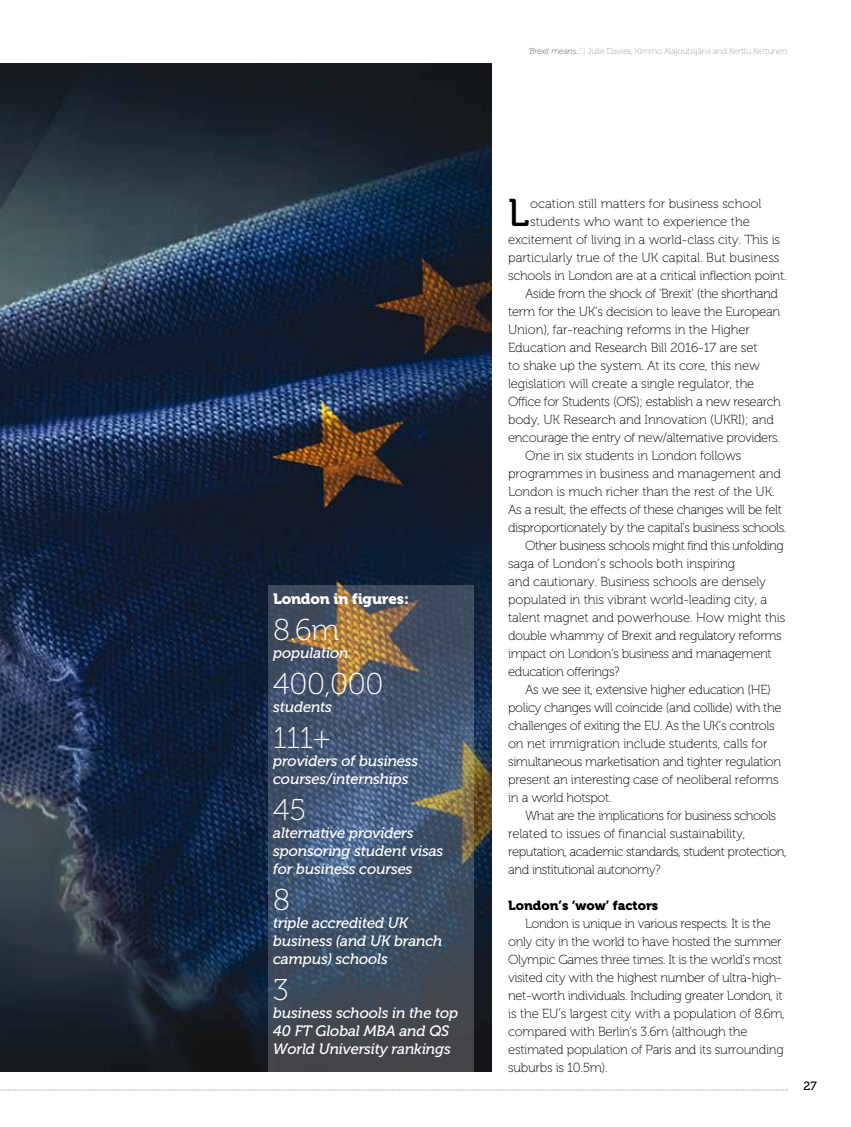
<style>
.page{position:relative;width:851px;height:1127px;background:#fff}
.page>*{position:absolute;margin:0;border:0;box-sizing:border-box;transform-origin:0 0}
.t1{font:38.55px "Museo 500";color:#000}
.t2{font:30px "Museo 100";letter-spacing:-.01em;color:#fff}
.t3{font:italic 15px/18px "Museo 500";letter-spacing:-.01em;color:#fff}
.t4{font:15px "Museo 900";letter-spacing:-.01em;color:#fff}
.t5{font:13.2px/18px "Museo 100";letter-spacing:-.02em;color:#000}
.t6{font:13.2px "Museo 100";color:#000}
.t7{font:13.2px "Museo 100";letter-spacing:-.04em;color:#000}
.t8{font:13.2px "Museo 900";color:#000}
.t9{font:12px "Museo 500";color:#000}
.t10{font:8.7px "Museo 100";letter-spacing:-.02em;color:#9c9e9f}
.s1{font-style:italic;color:#58585a}
</style>
<div class="page">
<svg style="left:0;top:1089px;width:787px;height:1px"></svg>
<img style="left:0;top:64px;width:491px;height:1008px">
<svg style="left:269px;top:586px;width:205px;height:486px;background:#485464"></svg>
<p class="t10" style="left:528px;top:47px;width:260px"><span class="s1">'Brexit means...'</span> | Julie Davies, Kimmo Alajoutsijärvi and Kerttu Kettunen</p>
<p class="t4" style="left:273px;top:590px;width:137px">London in figures:</p>
<h2 class="t2" style="left:273px;top:614px;width:68px">8.6m</h2>
<p class="t3" style="left:273px;top:644px;width:77px">population</p>
<h2 class="t2" style="left:273px;top:668px;width:112px">400,000</h2>
<p class="t3" style="left:273px;top:698px;width:60px">students</p>
<h2 class="t2" style="left:273px;top:722px;width:59px">111+</h2>
<p class="t3" style="left:273px;top:752px;width:147px">providers of business courses/internships</p>
<h2 class="t2" style="left:273px;top:794px;width:34px">45</h2>
<p class="t3" style="left:273px;top:824px;width:172px">alternative providers sponsoring student visas for business courses</p>
<h2 class="t2" style="left:273px;top:884px;width:18px">8</h2>
<p class="t3" style="left:273px;top:914px;width:171px">triple accredited UK business (and UK branch campus) schools</p>
<h2 class="t2" style="left:273px;top:974px;width:17px">3</h2>
<p class="t3" style="left:273px;top:1004px;width:187px">business schools in the top<br>40 FT Global MBA and QS<br>World University rankings</p>
<h1 class="t1" style="left:508px;top:191px;width:22px">L</h1>
<p class="t6" style="left:530px;top:196px;width:232px">ocation still matters for business school</p>
<p class="t6" style="left:530px;top:214px;width:221px">students who want to experience the</p>
<p class="t5" style="left:508px;top:231px;width:273px">excitement of living in a world-class city. This is</p>
<p class="t6" style="left:508px;top:250px;width:273px">particularly true of the UK capital. But business</p>
<p class="t5" style="left:508px;top:267px;width:280px">schools in London are at a critical inflection point.</p>
<p class="t5" style="left:525px;top:285px;width:254px">Aside from the shock of 'Brexit' (the shorthand</p>
<p class="t5" style="left:508px;top:303px;width:274px">term for the UK’s decision to leave the European</p>
<p class="t5" style="left:508px;top:321px;width:243px">Union), far-reaching reforms in the Higher</p>
<p class="t5" style="left:508px;top:339px;width:251px">Education and Research Bill 2016-17 are set</p>
<p class="t5" style="left:508px;top:357px;width:253px">to shake up the system. At its core, this new</p>
<p class="t5" style="left:508px;top:375px;width:248px">legislation will create a single regulator, the</p>
<p class="t5" style="left:508px;top:393px;width:274px">Office for Students (OfS); establish a new research</p>
<p class="t5" style="left:508px;top:411px;width:267px">body, UK Research and Innovation (UKRI); and</p>
<p class="t5" style="left:508px;top:429px;width:273px">encourage the entry of new/alternative providers.</p>
<p class="t5" style="left:525px;top:446px;width:218px">One in six students in London follows</p>
<p class="t5" style="left:508px;top:464px;width:274px">programmes in business and management and</p>
<p class="t5" style="left:508px;top:482px;width:268px">London is much richer than the rest of the UK.</p>
<p class="t5" style="left:508px;top:500px;width:275px">As a result, the effects of these changes will be felt</p>
<p class="t5" style="left:508px;top:518px;width:280px">disproportionately by the capital’s business schools.</p>
<p class="t7" style="left:525px;top:538px;width:260px">Other business schools might find this unfolding</p>
<p class="t5" style="left:508px;top:554px;width:228px">saga of London’s schools both inspiring</p>
<p class="t5" style="left:508px;top:572px;width:259px">and cautionary. Business schools are densely</p>
<p class="t5" style="left:508px;top:590px;width:260px">populated in this vibrant world-leading city, a</p>
<p class="t5" style="left:508px;top:608px;width:279px">talent magnet and powerhouse. How might this</p>
<p class="t5" style="left:508px;top:626px;width:275px">double whammy of Brexit and regulatory reforms</p>
<p class="t5" style="left:508px;top:644px;width:265px">impact on London’s business and management</p>
<p class="t5" style="left:508px;top:662px;width:113px">education offerings?</p>
<p class="t5" style="left:525px;top:680px;width:247px">As we see it, extensive higher education (HE)</p>
<p class="t5" style="left:508px;top:698px;width:275px">policy changes will coincide (and collide) with the</p>
<p class="t5" style="left:508px;top:716px;width:268px">challenges of exiting the EU. As the UK’s controls</p>
<p class="t5" style="left:508px;top:734px;width:261px">on net immigration include students, calls for</p>
<p class="t5" style="left:508px;top:752px;width:274px">simultaneous marketisation and tighter regulation</p>
<p class="t5" style="left:508px;top:770px;width:272px">present an interesting case of neoliberal reforms</p>
<p class="t5" style="left:508px;top:788px;width:105px">in a world hotspot.</p>
<p class="t5" style="left:525px;top:806px;width:252px">What are the implications for business schools</p>
<p class="t5" style="left:508px;top:824px;width:239px">related to issues of financial sustainability,</p>
<p class="t5" style="left:508px;top:842px;width:280px">reputation, academic standards, student protection,</p>
<p class="t5" style="left:508px;top:860px;width:154px">and institutional autonomy?</p>
<p class="t8" style="left:508px;top:897px;width:152px">London’s ‘wow’ factors</p>
<p class="t5" style="left:508px;top:914px;width:278px;text-indent:17px">London is unique in various respects. It is the only city in the world to have hosted the summer Olympic Games three times. It is the world’s most visited city with the highest number of ultra-high&shy;net-worth individuals. Including greater London, it is the EU’s largest city with a population of 8.6m, compared with Berlin’s 3.6m (although the estimated population of Paris and its surrounding suburbs is 10.5m).</p>
<p class="t9" style="left:803px;top:1079px;width:15px">27</p>
</div>
